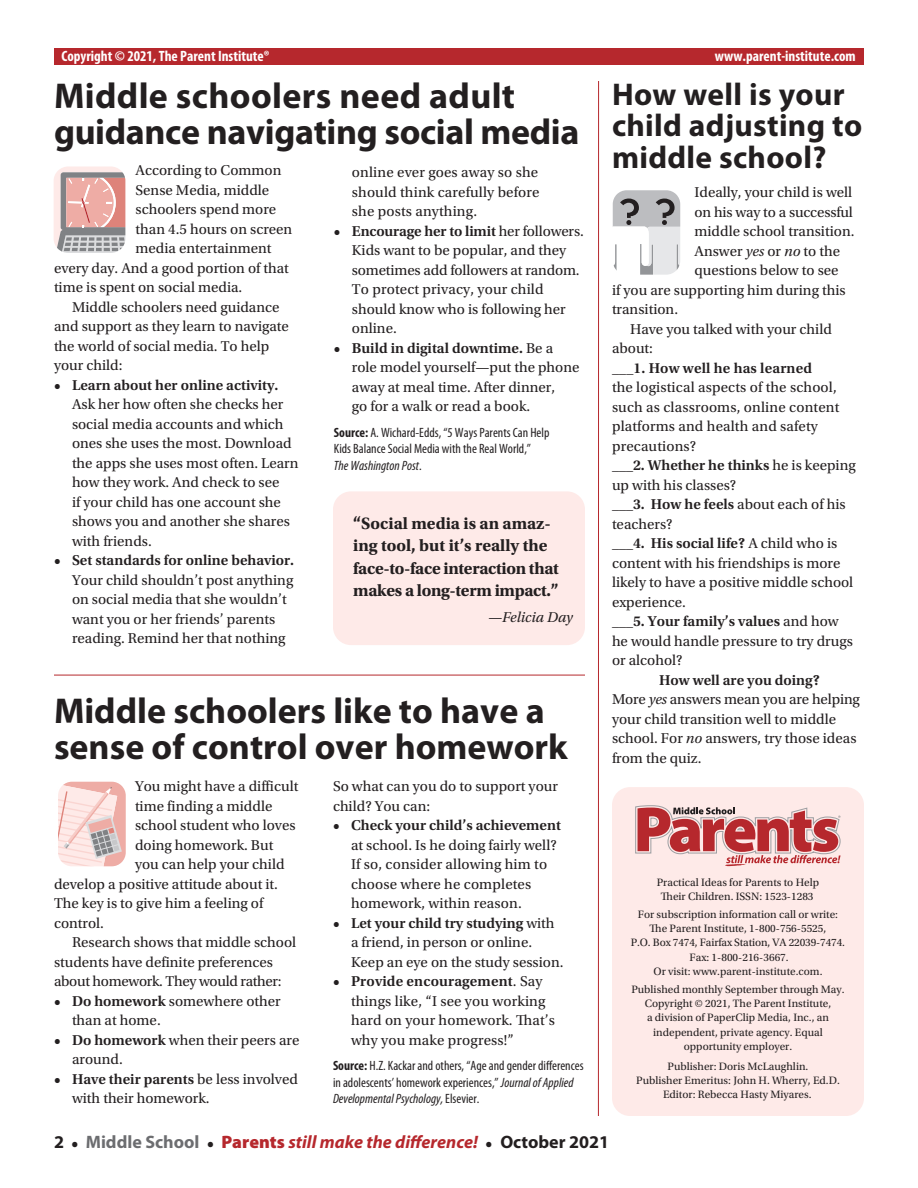
<style>
.page{position:relative;width:918px;height:1188px;background:#fff}
.page>*{position:absolute;margin:0;border:0;box-sizing:border-box;transform-origin:0 0}
.t1{font:700 36px/36px "Myriad Pro";color:#231f20}
.t2{font:700 31.5px/31.5px "Myriad Pro";letter-spacing:.01em;color:#231f20}
.t3{font:italic 700 18px "Myriad Pro";color:#b6282d}
.t4{font:700 17.25px/22.5px "Utopia Std";letter-spacing:-.02em;color:#231f20}
.t5{font:15px/19.5px "Utopia Std";color:#231f20}
.t6{font:600 15px "Utopia Std";color:#231f20}
.t7{font:700 condensed 15px "Myriad Pro";color:#fff}
.t8{font:15px "Utopia Std";letter-spacing:-.02em;color:#231f20}
.t9{font:italic 15px "Utopia Std";color:#231f20}
.t10{font:condensed 13.5px/16.5px "Myriad Pro";color:#231f20}
.t11{font:11.25px/14.1px "Utopia Std";color:#231f20;text-align:center}
.s1{font-weight:600}
.s2{font-weight:700}
.s3{font-style:italic}
.s4{font-size:18px}
.s5{font-style:normal;color:#231f20}
.s6{font-family:"Utopia Std";font-style:normal;font-size:15px;color:#231f20}
.s7{font-style:normal;color:#6c6d70}
.s8{font-weight:900;font-style:normal}
</style>
<div class="page">
<div style="left:612px;top:787px;width:252px;height:329px;background:#feeae8;border-radius:18px"></div>
<svg style="left:635px;top:806px;width:206px;height:60px"></svg>
<div style="left:54px;top:49px;width:810px;height:16px;background:#b6282d"></div>
<svg style="left:54px;top:166px;width:72px;height:87px;background:#d0b0ad"></svg>
<svg style="left:612px;top:190px;width:69px;height:85px"></svg>
<svg style="left:58px;top:781px;width:68px;height:86px;background:#eecfcc"></svg>
<div style="left:333px;top:491px;width:252px;height:154px;background:#feeae8;border-radius:18px"></div>
<hr style="left:54px;top:675px;width:531px;height:1px;background:#b6282d">
<hr style="left:598px;top:81px;width:1px;height:1035px;background:#b6282d">
<p class="t7" style="left:62px;top:46px;width:210px">Copyright © 2021, The Parent Institute®</p>
<p class="t7" style="left:715px;top:46px;width:142px">www.parent-institute.com</p>
<h1 class="t1" style="left:54px;top:77px;width:527px">Middle schoolers need adult guidance navigating social media</h1>
<p class="t5" style="left:136px;top:161px;width:147px">According to Common</p>
<p class="t5" style="left:136px;top:180px;width:135px">Sense Media, middle</p>
<p class="t5" style="left:136px;top:200px;width:142px">schoolers spend more</p>
<p class="t5" style="left:136px;top:219px;width:158px">than 4.5 hours on screen</p>
<p class="t5" style="left:136px;top:239px;width:137px">media entertainment</p>
<p class="t5" style="left:54px;top:258px;width:236px">every day. And a good portion of that</p>
<p class="t5" style="left:54px;top:278px;width:190px">time is spent on social media.</p>
<p class="t5" style="left:72px;top:297px;width:209px">Middle schoolers need guidance</p>
<p class="t5" style="left:54px;top:317px;width:236px">and support as they learn to navigate</p>
<p class="t5" style="left:54px;top:336px;width:217px">the world of social media. To help</p>
<p class="t5" style="left:54px;top:356px;width:70px">your child:</p>
<p class="t6" style="left:54px;top:376px;width:226px">• Learn about her online activity.</p>
<p class="t5" style="left:72px;top:395px;width:228px">Ask her how often she checks her social media accounts and which ones she uses the most. Download the apps she uses most often. Learn how they work. And check to see<br>if your child has one account she shows you and another she shares with friends.</p>
<p class="t6" style="left:54px;top:552px;width:242px">• Set standards for online behavior.</p>
<p class="t5" style="left:72px;top:570px;width:223px">Your child shouldn’t post anything on social media that she wouldn’t want you or her friends’ parents reading. Remind her that nothing</p>
<p class="t5" style="left:352px;top:163px;width:189px;text-align:justify">online ever goes away so she should think carefully before she posts anything.</p>
<p class="t5" style="left:352px;top:222px;width:233px;text-indent:-18px"><span class="s1">• Encourage her to limit</span> her followers.<br>Kids want to be popular, and they sometimes add followers at random.<br>To protect privacy, your child should know who is following her online.</p>
<p class="t5" style="left:352px;top:339px;width:229px;text-indent:-18px"><span class="s1">• Build in digital downtime.</span> Be a role model yourself—put the phone away at meal time. After dinner,<br>go for a walk or read a book.</p>
<p class="t10" style="left:334px;top:424px;width:217px"><span class="s2">Source:</span> A. Wichard-Edds, “5 Ways Parents Can Help<br>Kids Balance Social Media with the Real World,”<br><span class="s3">The Washington Post</span>.</p>
<p class="t4" style="left:353px;top:512px;width:207px"><span class="s4">“</span>Social media is an amaz&shy;ing tool, but it’s really the face-to-face interaction that makes a long-term impact.”</p>
<p class="t9" style="left:488px;top:609px;width:87px">—Felicia Day</p>
<h1 class="t1" style="left:54px;top:692px;width:515px">Middle schoolers like to have a sense of control over homework</h1>
<p class="t5" style="left:135px;top:777px;width:165px">You might have a difficult</p>
<p class="t5" style="left:135px;top:796px;width:139px">time finding a middle</p>
<p class="t5" style="left:135px;top:816px;width:162px">school student who loves</p>
<p class="t5" style="left:135px;top:835px;width:140px">doing homework. But</p>
<p class="t5" style="left:135px;top:855px;width:151px">you can help your child</p>
<p class="t5" style="left:54px;top:874px;width:225px">develop a positive attitude about it.</p>
<p class="t5" style="left:54px;top:894px;width:211px">The key is to give him a feeling of</p>
<p class="t5" style="left:54px;top:913px;width:52px">control.</p>
<p class="t5" style="left:72px;top:933px;width:226px">Research shows that middle school</p>
<p class="t5" style="left:54px;top:952px;width:221px">students have definite preferences</p>
<p class="t8" style="left:54px;top:973px;width:229px">about homework. They would rather:</p>
<p class="t5" style="left:72px;top:991px;width:210px;text-indent:-18px"><span class="s1">• Do homework</span> somewhere other than at home.</p>
<p class="t5" style="left:72px;top:1030px;width:229px;text-indent:-18px"><span class="s1">• Do homework</span> when their peers are around.</p>
<p class="t5" style="left:72px;top:1069px;width:227px;text-indent:-18px"><span class="s1">• Have their parents</span> be less involved with their homework.</p>
<p class="t5" style="left:333px;top:777px;width:226px">So what can you do to support your child? You can:</p>
<p class="t6" style="left:333px;top:817px;width:230px">• Check your child’s achievement</p>
<p class="t5" style="left:351px;top:835px;width:207px">at school. Is he doing fairly well?<br>If so, consider allowing him to choose where he completes homework, within reason.</p>
<p class="t5" style="left:351px;top:913px;width:214px;text-indent:-18px"><span class="s1">• Let your child try studying</span> with a friend, in person or online.<br>Keep an eye on the study session.</p>
<p class="t5" style="left:351px;top:972px;width:206px;text-indent:-18px"><span class="s1">• Provide encouragement</span>. Say things like, “I see you working hard on your homework. That’s why you make progress!”</p>
<p class="t10" style="left:333px;top:1057px;width:252px"><span class="s2">Source:</span> H.Z. Kackar and others, “Age and gender differences in adolescents’ homework experiences,” <span class="s3">Journal of Applied<br>Developmental Psychology,</span> Elsevier.</p>
<h2 class="t2" style="left:612px;top:77px;width:252px">How well is your child adjusting to middle school?</h2>
<p class="t5" style="left:694px;top:183px;width:159px">Ideally, your child is well</p>
<p class="t5" style="left:694px;top:203px;width:160px">on his way to a successful</p>
<p class="t5" style="left:694px;top:222px;width:162px">middle school transition.</p>
<p class="t5" style="left:694px;top:242px;width:147px">Answer <span class="s3">yes</span> or <span class="s3">no</span> to the</p>
<p class="t5" style="left:694px;top:261px;width:146px">questions below to see</p>
<p class="t5" style="left:612px;top:281px;width:235px">if you are supporting him during this</p>
<p class="t5" style="left:612px;top:300px;width:68px">transition.</p>
<p class="t5" style="left:630px;top:320px;width:203px">Have you talked with your child</p>
<p class="t5" style="left:612px;top:339px;width:43px">about:</p>
<p class="t6" style="left:612px;top:360px;width:202px">___1. How well he has learned</p>
<p class="t5" style="left:612px;top:378px;width:245px">the logistical aspects of the school, such as classrooms, online content platforms and health and safety precautions?<br><span class="s1">___2. Whether he thinks</span> he is keeping up with his classes?<br><span class="s1">___3. How he feels</span> about each of his teachers?<br><span class="s1">___4. His social life?</span> A child who is content with his friendships is more likely to have a positive middle school experience.<br><span class="s1">___5. Your family’s values</span> and how he would handle pressure to try drugs or alcohol?</p>
<p class="t5" style="left:612px;top:671px;width:250px;text-indent:47px"><span class="s1">How well are you doing?<br></span>More <span class="s3">yes</span> answers mean you are helping your child transition well to middle school. For <span class="s3">no</span> answers, try those ideas from the quiz.</p>
<p class="t11" style="left:657px;top:875px;width:164px">Practical Ideas for Parents to Help<br>Their Children. ISSN: 1523-1283</p>
<p class="t11" style="left:631px;top:908px;width:216px">For subscription information call or write:<br>The Parent Institute, 1-800-756-5525,<br>P.O. Box 7474, Fairfax Station, VA 22039-7474.<br>Fax: 1-800-216-3667.<br>Or visit: www.parent-institute.com.</p>
<p class="t11" style="left:631px;top:983px;width:215px">Published monthly September through May.<br>Copyright © 2021, The Parent Institute,<br>a division of PaperClip Media, Inc., an independent, private agency. Equal opportunity employer.</p>
<p class="t11" style="left:636px;top:1059px;width:205px">Publisher: Doris McLaughlin.<br>Publisher Emeritus: John H. Wherry, Ed.D.<br>Editor: Rebecca Hasty Miyares.</p>
<p class="t3" style="left:54px;top:1130px;width:557px"><span class="s5">2</span> <span class="s6">•</span> <span class="s7">Middle School</span> <span class="s6">•</span> <span class="s8">Parents</span> still make the difference! <span class="s6">•</span> <span class="s5">October 2021</span></p>
</div>
